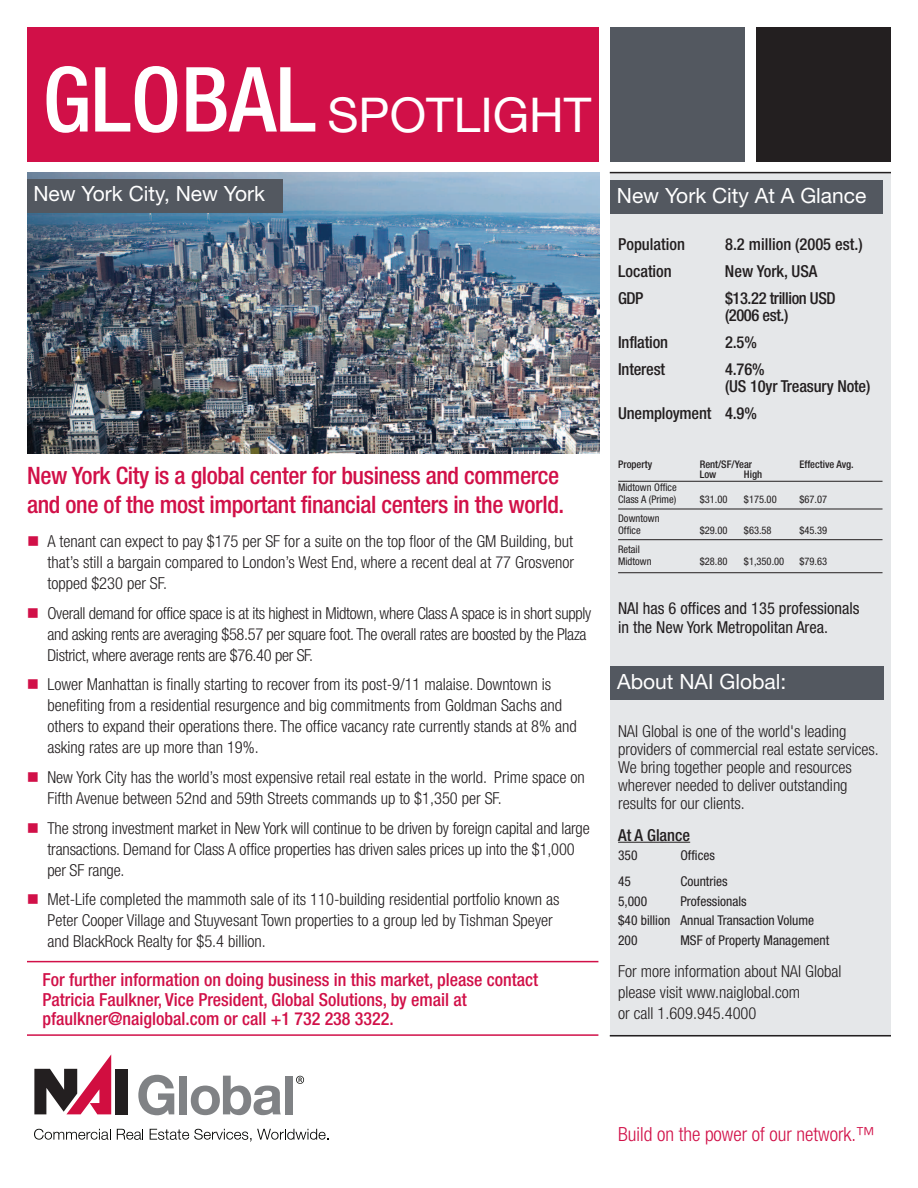
<style>
.page{position:relative;width:918px;height:1188px;background:#fff}
.page>*{position:absolute;margin:0;border:0;box-sizing:border-box;transform-origin:0 0}
.t1{font:48px "Helvetica Neue LT";color:#fff}
.t2{font:500 condensed 24px/28.5px "Helvetica Neue LT";letter-spacing:-.015em;color:#d11048}
.t3{font:21px "Helvetica Neue LT";color:#fff}
.t4{font:300 condensed 19.5px "Helvetica Neue LT";color:#d11048}
.t5{font:500 condensed 18px/19.5px "Helvetica Neue LT";color:#d11048}
.t6{font:300 condensed 16.5px/21px "Helvetica Neue LT";color:#231f20}
.t7{font:300 condensed 16.5px/21px "Helvetica Neue LT";letter-spacing:-.02em;color:#231f20}
.t8{font:500 condensed 16.5px/16.5px "Helvetica Neue LT";letter-spacing:-.01em;color:#231f20}
.t9{font:condensed 16.5px/19.5px "Helvetica Neue LT";color:#231f20}
.t10{font:condensed 13.5px/19.5px "Helvetica Neue LT";color:#231f20}
.t11{font:condensed 10.5px/12px "Helvetica Neue LT";color:#231f20}
.t12{font:500 condensed 10.5px "Helvetica Neue LT";color:#231f20}
.s1{font-weight:500;font-stretch:condensed;font-size:90px}
</style>
<div class="page">
<div style="left:27px;top:27px;width:572px;height:135px;background:#d11048"></div>
<div style="left:610px;top:173px;width:281px;height:864px;background:#e5e7e9"></div>
<div style="left:756px;top:27px;width:135px;height:135px;background:#231f20"></div>
<div style="left:610px;top:27px;width:135px;height:135px;background:#535860"></div>
<hr style="left:610px;top:172px;width:281px;height:1px;background:#231f20">
<hr style="left:610px;top:1035px;width:281px;height:1px;background:#231f20">
<img style="left:27px;top:172px;width:573px;height:281px">
<div style="left:610px;top:181px;width:273px;height:33px;background:#535860"></div>
<div style="left:27px;top:179px;width:255px;height:33px;background:#535860"></div>
<hr style="left:618px;top:481px;width:265px;height:1px;background:#231f20">
<hr style="left:618px;top:509px;width:265px;height:1px;background:#231f20">
<hr style="left:618px;top:539px;width:265px;height:1px;background:#231f20">
<hr style="left:618px;top:572px;width:265px;height:1px;background:#231f20">
<hr style="left:618px;top:842px;width:72px;height:1px;background:#231f20">
<div style="left:611px;top:667px;width:273px;height:33px;background:#535860"></div>
<svg style="left:34px;top:1129px;width:77px;height:11px"></svg>
<svg style="left:117px;top:1129px;width:26px;height:11px"></svg>
<svg style="left:150px;top:1129px;width:101px;height:13px"></svg>
<svg style="left:257px;top:1129px;width:72px;height:11px"></svg>
<div style="left:116px;top:1069px;width:12px;height:45px;background:#231f20"></div>
<svg style="left:34px;top:1055px;width:77px;height:59px"></svg>
<svg style="left:138px;top:1075px;width:36px;height:40px"></svg>
<div style="left:179px;top:1076px;width:8px;height:38px;background:#808285"></div>
<svg style="left:191px;top:1076px;width:90px;height:39px"></svg>
<div style="left:285px;top:1076px;width:8px;height:38px;background:#808285"></div>
<svg style="left:296px;top:1076px;width:8px;height:8px"></svg>
<hr style="left:27px;top:1034px;width:571px;height:2px;background:#d11048">
<hr style="left:27px;top:961px;width:571px;height:1px;background:#d11048">
<h1 class="t1" style="left:43px;top:86px;width:550px"><span class="s1">GLOBAL</span> SPOTLIGHT</h1>
<p class="t3" style="left:33px;top:181px;width:233px">New York City, New York</p>
<p class="t3" style="left:617px;top:183px;width:251px">New York City At A Glance</p>
<p class="t8" style="left:618px;top:235px;width:68px">Population</p>
<p class="t8" style="left:725px;top:235px;width:139px">8.2 million (2005 est.)</p>
<p class="t8" style="left:618px;top:263px;width:55px">Location</p>
<p class="t8" style="left:725px;top:263px;width:94px">New York, USA</p>
<p class="t8" style="left:618px;top:290px;width:27px">GDP</p>
<p class="t8" style="left:725px;top:290px;width:112px">$13.22 trillion USD (2006 est.)</p>
<p class="t8" style="left:618px;top:334px;width:51px">Inflation</p>
<p class="t8" style="left:725px;top:334px;width:33px">2.5%</p>
<p class="t8" style="left:618px;top:361px;width:49px">Interest</p>
<p class="t8" style="left:725px;top:361px;width:147px">4.76%<br>(US 10yr Treasury Note)</p>
<p class="t8" style="left:618px;top:405px;width:140px">Unemployment 4.9%</p>
<p class="t12" style="left:618px;top:458px;width:36px">Property</p>
<p class="t12" style="left:700px;top:458px;width:54px">Rent/SF/Year</p>
<p class="t12" style="left:799px;top:458px;width:56px">Effective Avg.</p>
<p class="t12" style="left:700px;top:468px;width:18px">Low</p>
<p class="t12" style="left:744px;top:468px;width:20px">High</p>
<p class="t11" style="left:618px;top:482px;width:60px">Midtown Office<br>Class A (Prime)</p>
<p class="t11" style="left:700px;top:494px;width:29px">$31.00</p>
<p class="t11" style="left:744px;top:494px;width:34px">$175.00</p>
<p class="t11" style="left:799px;top:494px;width:29px">$67.07</p>
<p class="t11" style="left:618px;top:512px;width:43px">Downtown<br>Office</p>
<p class="t11" style="left:700px;top:524px;width:29px">$29.00</p>
<p class="t11" style="left:744px;top:524px;width:29px">$63.58</p>
<p class="t11" style="left:799px;top:524px;width:29px">$45.39</p>
<p class="t11" style="left:618px;top:543px;width:35px">Retail<br>Midtown</p>
<p class="t11" style="left:700px;top:555px;width:29px">$28.80</p>
<p class="t11" style="left:744px;top:555px;width:42px">$1,350.00</p>
<p class="t11" style="left:799px;top:555px;width:29px">$79.63</p>
<p class="t9" style="left:618px;top:598px;width:243px">NAI has 6 offices and 135 professionals in the New York Metropolitan Area.</p>
<h2 class="t2" style="left:27px;top:461px;width:539px">New York City is a global center for business and commerce and one of the most important financial centers in the world.</h2>
<p class="t6" style="left:47px;top:531px;width:528px;text-align:justify">A tenant can expect to pay $175 per SF for a suite on the top floor of the GM Building, but that’s still a bargain compared to London’s West End, where a recent deal at 77 Grosvenor topped $230 per SF.</p>
<p class="t7" style="left:47px;top:602px;width:545px">Overall demand for office space is at its highest in Midtown, where Class A space is in short supply and asking rents are averaging $58.57 per square foot. The overall rates are boosted by the Plaza<br>District, where average rents are $76.40 per SF.</p>
<p class="t6" style="left:47px;top:674px;width:531px">Lower Manhattan is finally starting to recover from its post-9/11 malaise. Downtown is benefiting from a residential resurgence and big commitments from Goldman Sachs and others to expand their operations there. The office vacancy rate currently stands at 8% and asking rates are up more than 19%.</p>
<p class="t6" style="left:47px;top:767px;width:539px">New York City has the world’s most expensive retail real estate in the world. Prime space on<br>Fifth Avenue between 52nd and 59th Streets commands up to $1,350 per SF.</p>
<p class="t6" style="left:47px;top:817px;width:544px">The strong investment market in New York will continue to be driven by foreign capital and large transactions. Demand for Class A office properties has driven sales prices up into the $1,000 per SF range.</p>
<p class="t6" style="left:47px;top:889px;width:514px">Met-Life completed the mammoth sale of its 110-building residential portfolio known as<br>Peter Cooper Village and Stuyvesant Town properties to a group led by Tishman Speyer and BlackRock Realty for $5.4 billion.</p>
<p class="t5" style="left:42px;top:970px;width:497px">For further information on doing business in this market, please contact<br>Patricia Faulkner, Vice President, Global Solutions, by email at pfaulkner@naiglobal.com or call +1 732 238 3322.</p>
<p class="t3" style="left:617px;top:669px;width:171px">About NAI Global:</p>
<p class="t6" style="left:618px;top:722px;width:262px;line-height:18px">NAI Global is one of the world's leading providers of commercial real estate services.<br>We bring together people and resources wherever needed to deliver outstanding results for our clients.</p>
<p class="t8" style="left:618px;top:826px;width:74px">At A Glance</p>
<p class="t10" style="left:618px;top:845px;width:21px">350</p>
<p class="t10" style="left:680px;top:845px;width:36px">Offices</p>
<p class="t10" style="left:618px;top:872px;width:14px">45</p>
<p class="t10" style="left:680px;top:872px;width:49px">Countries</p>
<p class="t10" style="left:618px;top:891px;width:31px">5,000</p>
<p class="t10" style="left:618px;top:891px;width:197px;text-indent:62px">Professionals<br>$40 billion Annual Transaction Volume<br>200</p>
<p class="t10" style="left:680px;top:930px;width:150px">MSF of Property Management</p>
<p class="t6" style="left:618px;top:961px;width:225px">For more information about NAI Global please visit www.naiglobal.com<br>or call 1.609.945.4000</p>
<p class="t4" style="left:618px;top:1123px;width:259px">Build on the power of our network.™</p>
</div>
